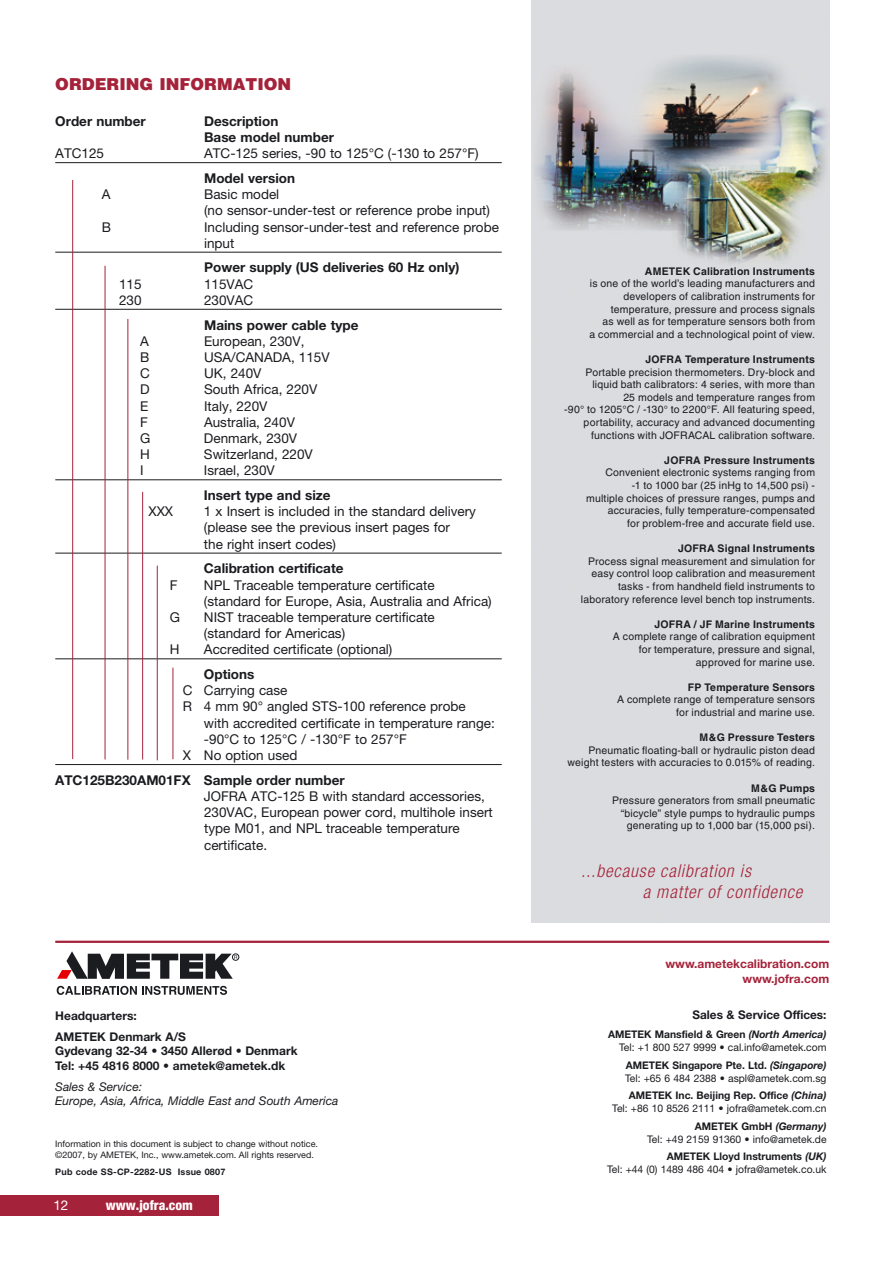
<style>
.page{position:relative;width:893px;height:1263px;background:#fff}
.page>*{position:absolute;margin:0;border:0;box-sizing:border-box;transform-origin:0 0}
.t1{font:italic 300 condensed 17.7px/21.3px "Helvetica Neue";letter-spacing:.05em;color:#a5233a}
.t2{font:900 16.5px "Helvetica";color:#a5233a}
.t3{font:13.5px/16.2px "Helvetica Neue";color:#1b1c20}
.t4{font:700 13.5px/16.2px "Helvetica Neue";color:#1b1c20}
.t5{font:800 condensed 13.5px "Helvetica Neue";color:#fff}
.t6{font:13.5px "Helvetica Neue";color:#fff}
.t7{font:700 12px/20.9px "Helvetica Neue";color:#1b1c20}
.t8{font:italic 12px/14.4px "Helvetica Neue";color:#1b1c20}
.t9{font:700 12px/14.4px "Helvetica Neue";color:#a5233a;text-align:right}
.t10{font:10.5px/12.6px "Helvetica";letter-spacing:.015em;color:#1b1c20;text-align:right}
.t11{font:10.5px/12.6px "Helvetica Neue";color:#1b1c20;text-align:right}
.t12{font:700 10.5px "Helvetica";letter-spacing:.02em;color:#1b1c20}
.t13{font:9px/10.8px "Helvetica Neue";color:#1b1c20}
.t14{font:700 9px "Helvetica Neue";letter-spacing:.025em;color:#1b1c20}
.s1{font-weight:700}
.s2{font-weight:700;font-style:italic}
</style>
<div class="page">
<div style="left:0;top:1195px;width:218px;height:21px;background:#a5233a"></div>
<hr style="left:55px;top:941px;width:774px;height:2px;background:#a5233a">
<svg style="left:57px;top:986px;width:170px;height:9px"></svg>
<div style="left:232px;top:953px;width:7px;height:7px;border:1px solid #1b1c20;border-radius:50%"></div>
<svg style="left:57px;top:951px;width:180px;height:28px"></svg>
<img style="left:531px;top:0;width:298px;height:922px">
<hr style="left:55px;top:162px;width:447px;height:1px;background:#1b1c20">
<hr style="left:55px;top:252px;width:447px;height:1px;background:#1b1c20">
<hr style="left:55px;top:309px;width:447px;height:1px;background:#1b1c20">
<hr style="left:55px;top:479px;width:447px;height:1px;background:#1b1c20">
<hr style="left:55px;top:553px;width:447px;height:1px;background:#1b1c20">
<hr style="left:55px;top:658px;width:447px;height:1px;background:#1b1c20">
<hr style="left:55px;top:764px;width:447px;height:1px;background:#1b1c20">
<hr style="left:128px;top:319px;width:1px;height:441px;background:#a5233a">
<hr style="left:142px;top:492px;width:1px;height:267px;background:#a5233a">
<hr style="left:72px;top:180px;width:1px;height:579px;background:#a5233a">
<hr style="left:105px;top:266px;width:1px;height:493px;background:#a5233a">
<hr style="left:157px;top:566px;width:1px;height:194px;background:#a5233a">
<hr style="left:173px;top:668px;width:1px;height:91px;background:#a5233a">
<h2 class="t2" style="left:55px;top:73px;width:238px">ORDERING INFORMATION</h2>
<p class="t4" style="left:55px;top:113px;width:92px">Order number</p>
<p class="t4" style="left:204px;top:113px;width:131px">Description<br>Base model number</p>
<p class="t3" style="left:55px;top:145px;width:50px">ATC125</p>
<p class="t3" style="left:204px;top:145px;width:276px">ATC-125 series, -90 to 125°C (-130 to 257°F)</p>
<p class="t4" style="left:204px;top:170px;width:93px">Model version</p>
<p class="t3" style="left:102px;top:186px;width:10px">A</p>
<p class="t3" style="left:204px;top:186px;width:287px">Basic model<br>(no sensor-under-test or reference probe input)</p>
<p class="t3" style="left:102px;top:218px;width:11px">B</p>
<p class="t3" style="left:204px;top:218px;width:296px">Including sensor-under-test and reference probe input</p>
<p class="t4" style="left:204px;top:259px;width:257px">Power supply (US deliveries 60 Hz only)</p>
<p class="t3" style="left:119px;top:275px;width:24px">115</p>
<p class="t3" style="left:204px;top:275px;width:51px">115VAC</p>
<p class="t3" style="left:119px;top:292px;width:24px">230</p>
<p class="t3" style="left:204px;top:292px;width:51px">230VAC</p>
<p class="t4" style="left:204px;top:316px;width:156px">Mains power cable type</p>
<p class="t3" style="left:140px;top:333px;width:10px">A</p>
<p class="t3" style="left:204px;top:333px;width:102px">European, 230V,</p>
<p class="t3" style="left:140px;top:349px;width:11px">B</p>
<p class="t3" style="left:204px;top:349px;width:127px">USA/CANADA, 115V</p>
<p class="t3" style="left:140px;top:365px;width:11px">C</p>
<p class="t3" style="left:204px;top:365px;width:59px">UK, 240V</p>
<p class="t3" style="left:140px;top:381px;width:11px">D</p>
<p class="t3" style="left:204px;top:381px;width:115px">South Africa, 220V</p>
<p class="t3" style="left:140px;top:397px;width:10px">E</p>
<p class="t3" style="left:204px;top:397px;width:65px">Italy, 220V</p>
<p class="t3" style="left:140px;top:414px;width:9px">F</p>
<p class="t3" style="left:204px;top:414px;width:92px">Australia, 240V</p>
<p class="t3" style="left:140px;top:430px;width:12px">G</p>
<p class="t3" style="left:204px;top:430px;width:95px">Denmark, 230V</p>
<p class="t3" style="left:140px;top:446px;width:11px">H</p>
<p class="t3" style="left:204px;top:446px;width:110px">Switzerland, 220V</p>
<p class="t3" style="left:140px;top:462px;width:5px">I</p>
<p class="t3" style="left:204px;top:462px;width:72px">Israel, 230V</p>
<p class="t4" style="left:204px;top:487px;width:128px">Insert type and size</p>
<p class="t3" style="left:148px;top:503px;width:26px">XXX</p>
<p class="t3" style="left:204px;top:503px;width:274px">1 x Insert is included in the standard delivery (please see the previous insert pages for<br>the right insert codes)</p>
<p class="t4" style="left:204px;top:560px;width:141px">Calibration certificate</p>
<p class="t3" style="left:170px;top:576px;width:9px">F</p>
<p class="t3" style="left:204px;top:576px;width:289px">NPL Traceable temperature certificate (standard for Europe, Asia, Australia and Africa)</p>
<p class="t3" style="left:170px;top:609px;width:12px">G</p>
<p class="t3" style="left:204px;top:609px;width:232px">NIST traceable temperature certificate (standard for Americas)</p>
<p class="t3" style="left:170px;top:641px;width:11px">H</p>
<p class="t3" style="left:204px;top:641px;width:190px">Accredited certificate (optional)</p>
<p class="t4" style="left:204px;top:666px;width:52px">Options</p>
<p class="t3" style="left:183px;top:682px;width:106px">C Carrying case</p>
<p class="t3" style="left:183px;top:698px;width:285px">R 4 mm 90° angled STS-100 reference probe</p>
<p class="t3" style="left:204px;top:715px;width:292px">with accredited certificate in temperature range:</p>
<p class="t3" style="left:204px;top:731px;width:204px">-90°C to 125°C / -130°F to 257°F</p>
<p class="t3" style="left:183px;top:747px;width:116px">X No option used</p>
<p class="t4" style="left:55px;top:771px;width:291px">ATC125B230AM01FX Sample order number</p>
<p class="t3" style="left:204px;top:788px;width:290px">JOFRA ATC-125 B with standard accessories, 230VAC, European power cord, multihole insert type M01, and NPL traceable temperature certificate.</p>
<p class="t7" style="left:55px;top:1005px;width:132px">Headquarters:<br>AMETEK Denmark A/S</p>
<p class="t7" style="left:55px;top:1044px;width:244px;line-height:14.4px">Gydevang 32-34 • 3450 Allerød • Denmark<br>Tel: +45 4816 8000 • ametek@ametek.dk</p>
<p class="t8" style="left:55px;top:1079px;width:285px">Sales &amp; Service:<br>Europe, Asia, Africa, Middle East and South America</p>
<p class="t13" style="left:55px;top:1139px;width:264px">Information in this document is subject to change without notice. ©2007, by AMETEK, Inc., www.ametek.com. All rights reserved.</p>
<p class="t14" style="left:55px;top:1166px;width:172px">Pub code SS-CP-2282-US Issue 0807</p>
<p class="t6" style="left:53px;top:1197px;width:17px">12</p>
<p class="t5" style="left:106px;top:1197px;width:89px">www.jofra.com</p>
<p class="t12" style="left:645px;top:265px;width:172px">AMETEK Calibration Instruments</p>
<p class="t10" style="left:589px;top:277px;width:227px">is one of the world’s leading manufacturers and developers of calibration instruments for temperature, pressure and process signals<br>as well as for temperature sensors both from<br>a commercial and a technological point of view.</p>
<p class="t12" style="left:645px;top:353px;width:171px">JOFRA Temperature Instruments</p>
<p class="t10" style="left:564px;top:366px;width:253px">Portable precision thermometers. Dry-block and liquid bath calibrators: 4 series, with more than<br>25 models and temperature ranges from<br>-90° to 1205°C / -130° to 2200°F. All featuring speed, portability, accuracy and advanced documenting functions with JOFRACAL calibration software.</p>
<p class="t12" style="left:664px;top:454px;width:152px">JOFRA Pressure Instruments</p>
<p class="t10" style="left:586px;top:466px;width:231px">Convenient electronic systems ranging from<br>-1 to 1000 bar (25 inHg to 14,500 psi) -<br>multiple choices of pressure ranges, pumps and accuracies, fully temperature-compensated<br>for problem-free and accurate field use.</p>
<p class="t12" style="left:678px;top:542px;width:139px">JOFRA Signal Instruments</p>
<p class="t10" style="left:581px;top:555px;width:236px">Process signal measurement and simulation for easy control loop calibration and measurement tasks - from handheld field instruments to laboratory reference level bench top instruments.</p>
<p class="t12" style="left:654px;top:618px;width:162px">JOFRA / JF Marine Instruments</p>
<p class="t10" style="left:613px;top:630px;width:204px">A complete range of calibration equipment for temperature, pressure and signal, approved for marine use.</p>
<p class="t12" style="left:688px;top:681px;width:129px">FP Temperature Sensors</p>
<p class="t10" style="left:617px;top:693px;width:200px">A complete range of temperature sensors for industrial and marine use.</p>
<p class="t12" style="left:699px;top:731px;width:117px">M&amp;G Pressure Testers</p>
<p class="t10" style="left:568px;top:744px;width:249px">Pneumatic floating-ball or hydraulic piston dead weight testers with accuracies to 0.015% of reading.</p>
<p class="t12" style="left:751px;top:781px;width:66px">M&amp;G Pumps</p>
<p class="t10" style="left:612px;top:794px;width:204px">Pressure generators from small pneumatic “bicycle” style pumps to hydraulic pumps generating up to 1,000 bar (15,000 psi).</p>
<h1 class="t1" style="left:643px;top:860px;width:161px;text-indent:-62px">...because calibration is<br>a matter of confidence</h1>
<p class="t9" style="left:665px;top:956px;width:165px">www.ametekcalibration.com www.jofra.com</p>
<p class="t7" style="left:692px;top:1004px;width:136px">Sales &amp; Service Offices:</p>
<p class="t11" style="left:608px;top:1028px;width:220px"><span class="s1">AMETEK Mansfield &amp; Green</span> <span class="s2">(North America)<br></span>Tel: +1 800 527 9999 • cal.info@ametek.com</p>
<p class="t11" style="left:625px;top:1059px;width:203px;text-align:left"><span class="s1">AMETEK Singapore Pte. Ltd.</span> <span class="s2">(Singapore)<br></span>Tel: +65 6 484 2388 • aspl@ametek.com.sg</p>
<p class="t11" style="left:612px;top:1089px;width:216px"><span class="s1">AMETEK Inc. Beijing Rep. Office</span> <span class="s2">(China)<br></span>Tel: +86 10 8526 2111 • jofra@ametek.com.cn</p>
<p class="t11" style="left:647px;top:1120px;width:181px"><span class="s1">AMETEK GmbH</span> <span class="s2">(Germany)<br></span>Tel: +49 2159 91360 • info@ametek.de</p>
<p class="t11" style="left:607px;top:1150px;width:221px"><span class="s1">AMETEK Lloyd Instruments</span> <span class="s2">(UK)<br></span>Tel: +44 (0) 1489 486 404 • jofra@ametek.co.uk</p>
</div>
